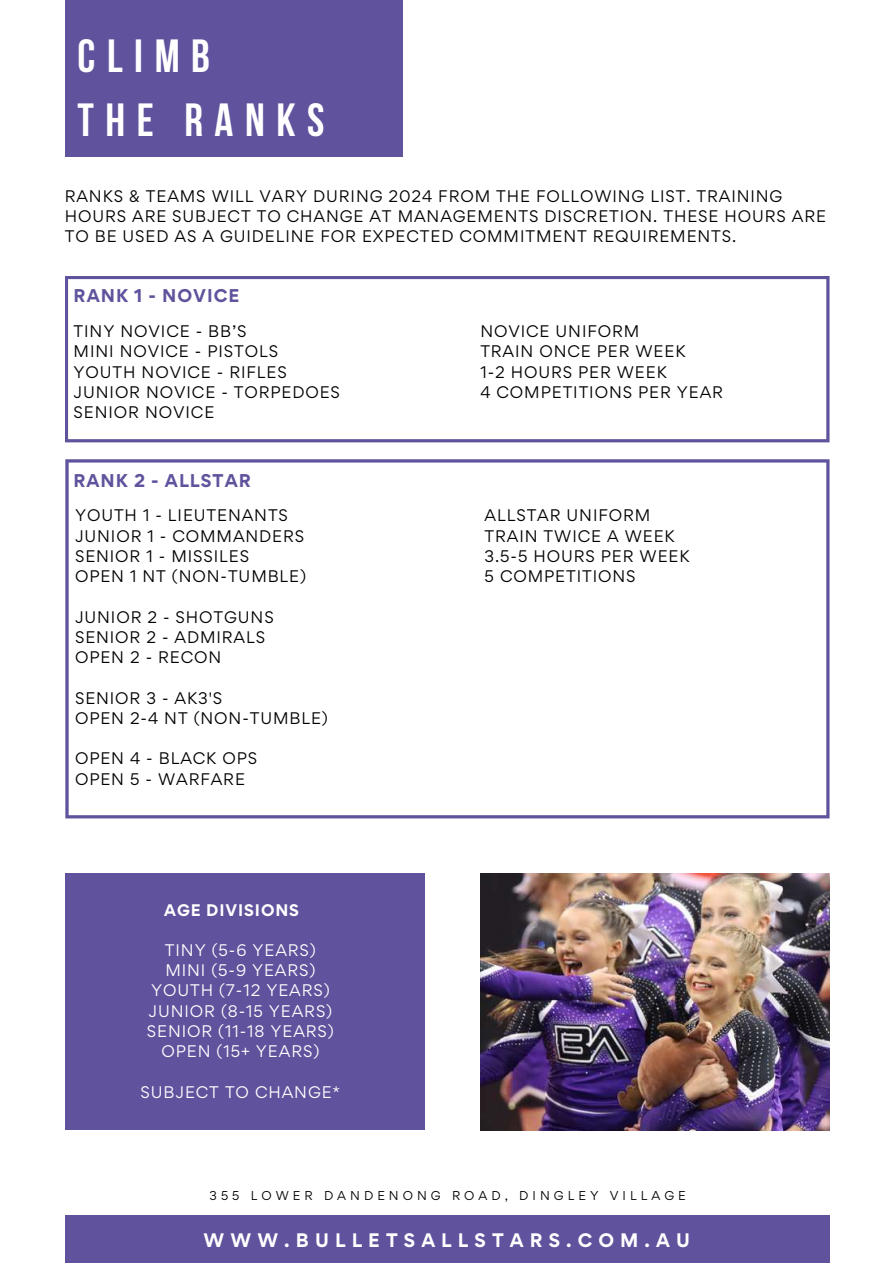
<style>
.page{position:relative;width:893px;height:1264px;background:#fff}
.page>*{position:absolute;margin:0;border:0;box-sizing:border-box;transform-origin:0 0}
.t1{font:700 46.35px/64.1px "Bebas Neue";letter-spacing:.25em;color:#fff}
.t2{font:700 17.4px "Gordita";letter-spacing:.35em;color:#fff}
.t3{font:700 16.5px "Gordita";letter-spacing:.06em;color:#60529c}
.t4{font:15px/20.2px "Gordita";letter-spacing:.06em;color:#000}
.t5{font:15px/20.2px "Gordita";letter-spacing:.06em;color:#fff;text-align:center}
.t6{font:700 15px "Gordita";letter-spacing:.06em;color:#fff}
.t7{font:11.4px "Gordita";letter-spacing:.35em;color:#000}
</style>
<div class="page">
<svg style="left:65px;top:276px;width:764px;height:166px"></svg>
<svg style="left:65px;top:459px;width:764px;height:359px"></svg>
<div style="left:65px;top:873px;width:359px;height:256px;background:#60529c"></div>
<div style="left:65px;top:1215px;width:764px;height:47px;background:#60529c"></div>
<div style="left:65px;top:0;width:337px;height:157px;background:#60529c"></div>
<img style="left:480px;top:873px;width:349px;height:257px">
<h1 class="t1" style="left:77px;top:28px;width:248px">CLIMB<br>THE RANKS</h1>
<p class="t4" style="left:65px;top:186px;width:762px">RANKS &amp; TEAMS WILL VARY DURING 2024 FROM THE FOLLOWING LIST. TRAINING<br>HOURS ARE SUBJECT TO CHANGE AT MANAGEMENTS DISCRETION. THESE HOURS ARE<br>TO BE USED AS A GUIDELINE FOR EXPECTED COMMITMENT REQUIREMENTS.</p>
<p class="t3" style="left:74px;top:285px;width:167px">RANK 1 - NOVICE</p>
<p class="t4" style="left:74px;top:321px;width:174px">TINY NOVICE - BB’S</p>
<p class="t4" style="left:480px;top:321px;width:160px">NOVICE UNIFORM</p>
<p class="t4" style="left:74px;top:341px;width:215px">MINI NOVICE - PISTOLS<br>YOUTH NOVICE - RIFLES</p>
<p class="t4" style="left:74px;top:402px;width:142px">SENIOR NOVICE</p>
<p class="t4" style="left:480px;top:341px;width:244px">TRAIN ONCE PER WEEK<br>1-2 HOURS PER WEEK<br>4 COMPETITIONS PER YEAR</p>
<p class="t4" style="left:74px;top:381px;width:268px">JUNIOR NOVICE - TORPEDOES</p>
<p class="t3" style="left:73px;top:469px;width:179px">RANK 2 - ALLSTAR</p>
<p class="t4" style="left:75px;top:505px;width:214px">YOUTH 1 - LIEUTENANTS</p>
<p class="t4" style="left:75px;top:525px;width:232px">JUNIOR 1 - COMMANDERS<br>SENIOR 1 - MISSILES<br>OPEN 1 NT (NON-TUMBLE)</p>
<p class="t4" style="left:75px;top:606px;width:200px">JUNIOR 2 - SHOTGUNS<br>SENIOR 2 - ADMIRALS<br>OPEN 2 - RECON</p>
<p class="t4" style="left:75px;top:687px;width:254px">SENIOR 3 - AK3'S<br>OPEN 2-4 NT (NON-TUMBLE)</p>
<p class="t4" style="left:75px;top:748px;width:184px">OPEN 4 - BLACK OPS</p>
<p class="t4" style="left:75px;top:768px;width:171px">OPEN 5 - WARFARE</p>
<p class="t6" style="left:164px;top:900px;width:136px">AGE DIVISIONS</p>
<p class="t5" style="left:165px;top:939px;width:152px">TINY (5-6 YEARS)</p>
<p class="t5" style="left:151px;top:980px;width:180px">YOUTH (7-12 YEARS)</p>
<p class="t5" style="left:147px;top:1020px;width:188px">SENIOR (11-18 YEARS)<br>OPEN (15+ YEARS)</p>
<p class="t5" style="left:165px;top:960px;width:152px">MINI (5-9 YEARS)</p>
<p class="t5" style="left:148px;top:1000px;width:185px">JUNIOR (8-15 YEARS)</p>
<p class="t5" style="left:141px;top:1081px;width:201px">SUBJECT TO CHANGE*</p>
<p class="t4" style="left:484px;top:505px;width:206px">ALLSTAR UNIFORM<br>TRAIN TWICE A WEEK<br>3.5-5 HOURS PER WEEK<br>5 COMPETITIONS</p>
<p class="t7" style="left:210px;top:1188px;width:477px">355 LOWER DANDENONG ROAD, DINGLEY VILLAGE</p>
<p class="t2" style="left:204px;top:1227px;width:488px">WWW.BULLETSALLSTARS.COM.AU</p>
</div>
